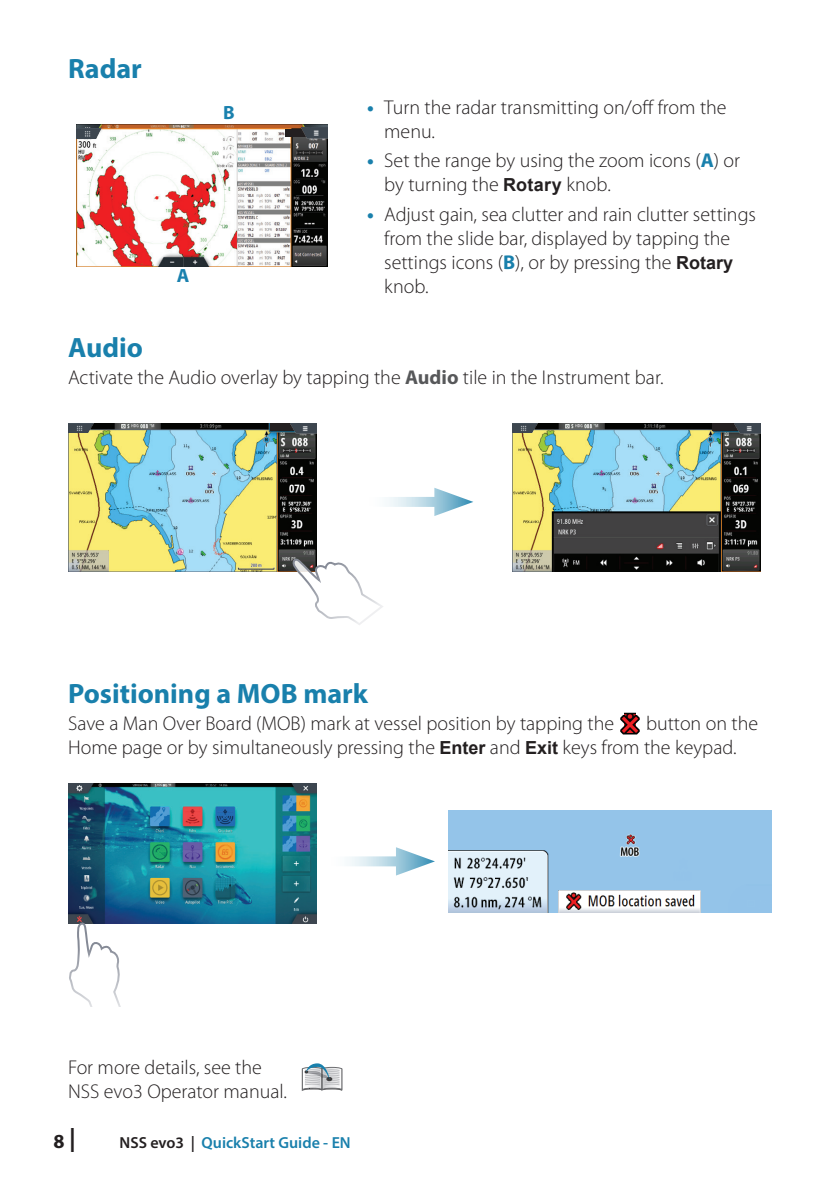
<style>
.page{position:relative;width:840px;height:1191px;background:#fff}
.page>*{position:absolute;margin:0;border:0;box-sizing:border-box;transform-origin:0 0}
.t1{font:700 28px "Myriad Pro";color:#1980ac}
.t2{font:300 20px/24px "Myriad Pro";color:#231f20}
.t3{font:700 20px "Myriad Pro";color:#231f20}
.t4{font:700 19.2px "Myriad Pro";color:#1a81ae}
.t5{font:600 16px "Myriad Pro";color:#1980ac}
.s1{font-weight:700;color:#1980ac}
.s2{font-family:"Arial";font-weight:700;font-size:18px}
.s3{font-weight:700;color:#57585a}
.s4{font-size:24px}
.s5{color:#231f20}
</style>
<div class="page">
<img style="left:76px;top:125px;width:251px;height:141px">
<div style="left:285px;top:129px;width:32px;height:7px;background:#231f20"></div>
<img style="left:301px;top:128px;width:26px;height:10px">
<img style="left:76px;top:128px;width:25px;height:10px">
<svg style="left:388px;top:497px;width:46px;height:10px"></svg>
<svg style="left:434px;top:488px;width:39px;height:28px"></svg>
<img style="left:68px;top:423px;width:248px;height:149px">
<img style="left:68px;top:423px;width:25px;height:10px">
<div style="left:270px;top:423px;width:31px;height:7px;background:#231f20"></div>
<img style="left:290px;top:423px;width:26px;height:11px">
<img style="left:512px;top:423px;width:248px;height:149px">
<div style="left:711px;top:423px;width:32px;height:7px;background:#231f20"></div>
<img style="left:734px;top:423px;width:26px;height:11px">
<img style="left:512px;top:423px;width:25px;height:10px">
<svg style="left:290px;top:558px;width:93px;height:67px"></svg>
<img style="left:620px;top:713px;width:20px;height:22px">
<img style="left:68px;top:783px;width:248px;height:140px">
<img style="left:448px;top:810px;width:323px;height:102px">
<img style="left:558px;top:890px;width:142px;height:22px">
<svg style="left:349px;top:856px;width:47px;height:10px"></svg>
<svg style="left:396px;top:847px;width:38px;height:28px"></svg>
<svg style="left:302px;top:1063px;width:40px;height:27px"></svg>
<svg style="left:68px;top:921px;width:56px;height:85px"></svg>
<h1 class="t1" style="left:68px;top:50px;width:75px">Radar</h1>
<p class="t4" style="left:177px;top:263px;width:14px">A</p>
<p class="t4" style="left:223px;top:100px;width:13px">B</p>
<p class="t2" style="left:384px;top:95px;width:344px;text-indent:-17px"><span class="s1">•</span> Turn the radar transmitting on/off from the menu.</p>
<p class="t2" style="left:384px;top:149px;width:357px;text-indent:-17px"><span class="s1">•</span> Set the range by using the zoom icons (<span class="s1">A</span>) or by turning the <span class="s2">Rotary</span> knob.</p>
<p class="t2" style="left:384px;top:202px;width:373px;text-indent:-17px"><span class="s1">•</span> Adjust gain, sea clutter and rain clutter settings from the slide bar, displayed by tapping the settings icons (<span class="s1">B</span>), or by pressing the <span class="s2">Rotary </span>knob.</p>
<h1 class="t1" style="left:68px;top:329px;width:76px">Audio</h1>
<p class="t2" style="left:68px;top:365px;width:596px">Activate the Audio overlay by tapping the <span class="s3">Audio</span> tile in the Instrument bar.</p>
<h1 class="t1" style="left:68px;top:675px;width:301px">Positioning a MOB mark</h1>
<p class="t2" style="left:68px;top:712px;width:547px">Save a Man Over Board (MOB) mark at vessel position by tapping the</p>
<p class="t2" style="left:68px;top:712px;width:691px;text-indent:577px">button on the<br>Home page or by simultaneously pressing the <span class="s2">Enter</span> and <span class="s2">Exit</span> keys from the keypad.</p>
<p class="t2" style="left:68px;top:1056px;width:220px">For more details, see the<br>NSS evo3 Operator manual.</p>
<p class="t3" style="left:53px;top:1128px;width:24px">8<span class="s4">|</span></p>
<p class="t5" style="left:119px;top:1132px;width:232px"><span class="s5">NSS evo3 |</span> QuickStart Guide - EN</p>
</div>
